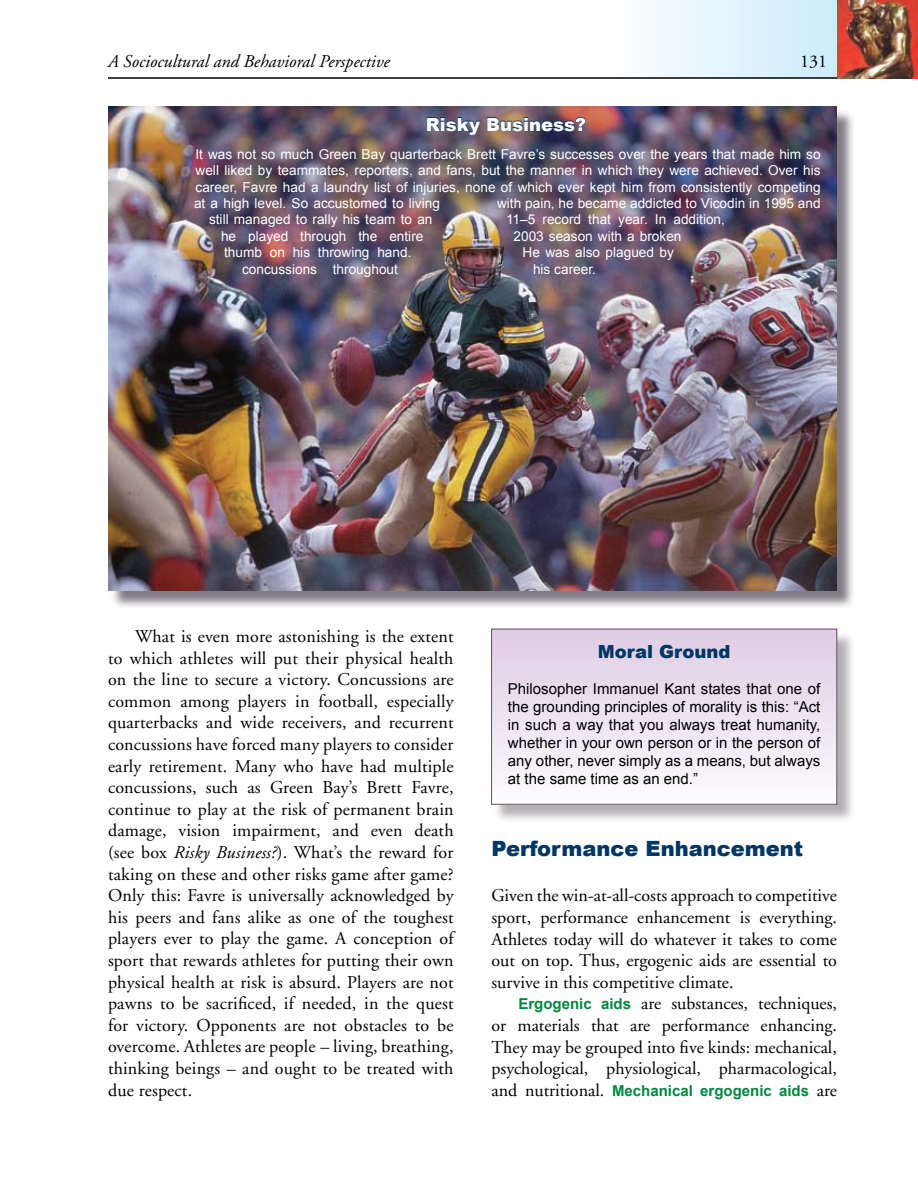
<style>
.page{position:relative;width:918px;height:1188px;background:#fff}
.page>*{position:absolute;margin:0;border:0;box-sizing:border-box;transform-origin:0 0}
.t1{font:900 21px "Arial";color:#003663}
.t2{font:18px/21.6px "Adobe Garamond";color:#000;text-align:justify}
.t3{font:italic 18px "Adobe Garamond";color:#000}
.t4{font:900 18px "Arial";color:#fff}
.t5{font:900 18px "Arial";color:#003663}
.t6{font:15px/18px "Arial";color:#000;text-align:justify}
.t7{font:700 15px "Arial";color:#008840}
.t8{font:13.65px/16.4px "Arial";color:#fff;text-align:justify}
.s1{font-style:italic}
.s2{font-family:"Arial";font-weight:700;font-size:15px;color:#008840}
.s3{font-family:"Adobe Garamond";font-weight:400;font-size:18px;color:#000}
</style>
<div class="page">
<hr style="left:108px;top:77px;width:729px;height:2px;background:#000">
<div style="left:584px;top:0;width:253px;height:77px;background:linear-gradient(to right,#fff,#ccecfc)"></div>
<img style="left:837px;top:0;width:81px;height:79px">
<div style="left:494px;top:631px;width:361px;height:192px;background:#584f5b;opacity:.45"></div>
<div style="left:492px;top:629px;width:345px;height:175px;background:linear-gradient(to bottom,#dfcce4,#fcfbfd)"></div>
<div style="left:491px;top:629px;width:346px;height:175px;border:1px solid #584f5b"></div>
<div style="left:110px;top:109px;width:745px;height:500px;background:#584f5b;opacity:.75"></div>
<img style="left:108px;top:107px;width:729px;height:483px">
<svg style="left:426px;top:117px;width:55px;height:18px"></svg>
<svg style="left:487px;top:117px;width:99px;height:15px"></svg>
<p class="t3" style="left:108px;top:52px;width:283px">A Sociocultural and Behavioral Perspective</p>
<p class="t2" style="left:800px;top:51px;width:28px">131</p>
<p class="t4" style="left:426px;top:111px;width:162px">Risky Business?</p>
<p class="t8" style="left:194px;top:146px;width:628px">It was not so much Green Bay quarterback Brett Favre’s successes over the years that made him so well liked by teammates, reporters, and fans, but the manner in which they were achieved. Over his career, Favre had a laundry list of injuries, none of which ever kept him from consistently competing at a high level. So accustomed to living</p>
<p class="t8" style="left:497px;top:195px;width:325px">with pain, he became addicted to Vicodin in 1995 and</p>
<p class="t8" style="left:209px;top:212px;width:225px">still managed to rally his team to an</p>
<p class="t8" style="left:506px;top:212px;width:221px">11–5 record that year. In addition,</p>
<p class="t8" style="left:221px;top:228px;width:204px">he played through the entire</p>
<p class="t8" style="left:514px;top:228px;width:169px">2003 season with a broken</p>
<p class="t8" style="left:224px;top:244px;width:189px">thumb on his throwing hand.</p>
<p class="t8" style="left:523px;top:244px;width:153px">He was also plagued by</p>
<p class="t8" style="left:242px;top:261px;width:157px">concussions throughout</p>
<p class="t8" style="left:533px;top:261px;width:64px">his career.</p>
<p class="t2" style="left:108px;top:626px;width:347px;text-indent:27px">What is even more astonishing is the extent to which athletes will put their physical health on the line to secure a victory. Concussions are common among players in football, especially quarterbacks and wide receivers, and recurrent concussions have forced many players to consider early retirement. Many who have had multiple concussions, such as Green Bay’s Brett Favre, continue to play at the risk of permanent brain damage, vision impairment, and even death (see box <span class="s1">Risky Business?</span>). What’s the reward for taking on these and other risks game after game?<br>Only this: Favre is universally acknowledged by his peers and fans alike as one of the toughest players ever to play the game. A conception of sport that rewards athletes for putting their own physical health at risk is absurd. Players are not pawns to be sacrificed, if needed, in the quest for victory. Opponents are not obstacles to be overcome. Athletes are people – living, breathing, thinking beings – and ought to be treated with due respect.</p>
<p class="t5" style="left:598px;top:639px;width:134px">Moral Ground</p>
<p class="t6" style="left:508px;top:680px;width:314px">Philosopher Immanuel Kant states that one of the grounding principles of morality is this: “Act in such a way that you always treat humanity, whether in your own person or in the person of any other, never simply as a means, but always at the same time as an end.”</p>
<p class="t1" style="left:491px;top:833px;width:313px">Performance Enhancement</p>
<p class="t2" style="left:491px;top:885px;width:347px">Given the win-at-all-costs approach to competitive sport, performance enhancement is everything.<br>Athletes today will do whatever it takes to come out on top. Thus, ergogenic aids are essential to survive in this competitive climate.</p>
<p class="t2" style="left:491px;top:993px;width:347px;text-indent:27px"><span class="s2">Ergogenic aids</span> are substances, techniques, or materials that are performance enhancing.<br>They may be grouped into five kinds: mechanical, psychological, physiological, pharmacological,</p>
<p class="t7" style="left:491px;top:1081px;width:347px"><span class="s3">and nutritional.</span> Mechanical ergogenic aids <span class="s3">are</span></p>
</div>
